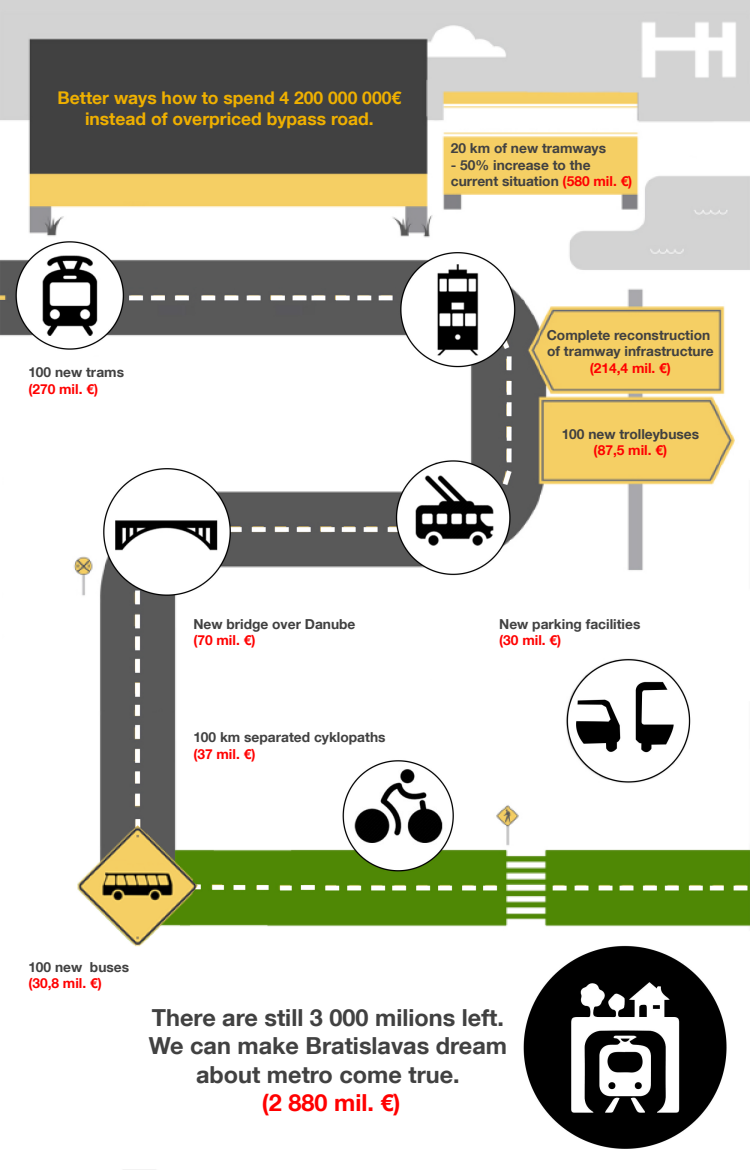
<style>
.page{position:relative;width:750px;height:1170px;background:#fff}
.page>*{position:absolute;margin:0;border:0;box-sizing:border-box;transform-origin:0 0}
.t1{font:700 23.5px/28.1px "Helvetica Neue LT Com";color:#414141;text-align:center}
.t2{font:700 23.5px "Helvetica Neue LT Com";color:#f00}
.t3{font:700 17.5px/21px "Helvetica Neue LT Com";color:#efb000;text-align:center}
.t4{font:700 13.75px/16.5px "Helvetica Neue LT Com";color:#414141}
.t5{font:700 13.75px "Helvetica Neue LT Com";color:#f00}
.t6{font:700 13.75px "Helvetica Neue LT Com";color:#404040}
.s1{color:#f00}
</style>
<div class="page">
<img style="left:0;top:0;width:750px;height:1170px">
<div style="left:444px;top:138px;width:193px;height:54px;background:#f5cf64"></div>
<div style="left:552px;top:324px;width:162px;height:53px;background:#f5cf64"></div>
<div style="left:552px;top:413px;width:162px;height:54px;background:#f5cf64"></div>
<div style="left:12px;top:358px;width:235px;height:46px;background:#fff"></div>
<div style="left:209px;top:582px;width:234px;height:47px;background:#fff"></div>
<div style="left:318px;top:632px;width:234px;height:47px;background:#fff"></div>
<div style="left:389px;top:609px;width:235px;height:47px;background:#fff"></div>
<div style="left:202px;top:703px;width:249px;height:47px;background:#fff"></div>
<div style="left:202px;top:738px;width:141px;height:47px;background:#fff"></div>
<div style="left:16px;top:949px;width:491px;height:165px;background:#fff"></div>
<p class="t3" style="left:58px;top:86px;width:345px">Better ways how to spend 4 200 000 000€ instead of overpriced bypass road.</p>
<p class="t4" style="left:451px;top:140px;width:157px">20 km of new tramways</p>
<p class="t4" style="left:451px;top:156px;width:183px">- 50% increase to the current situation <span class="s1">(580 mil. €)</span></p>
<p class="t4" style="left:28px;top:364px;width:97px">100 new trams</p>
<p class="t5" style="left:28px;top:380px;width:71px">(270 mil. €)</p>
<p class="t4" style="left:547px;top:326px;width:168px">Complete reconstruction of tramway infrastructure</p>
<p class="t5" style="left:590px;top:359px;width:83px">(214,4 mil. €)</p>
<p class="t6" style="left:562px;top:425px;width:139px">100 new trolleybuses</p>
<p class="t5" style="left:594px;top:442px;width:75px">(87,5 mil. €)</p>
<p class="t6" style="left:193px;top:615px;width:164px">New bridge over Danube</p>
<p class="t5" style="left:193px;top:632px;width:64px">(70 mil. €)</p>
<p class="t4" style="left:193px;top:729px;width:194px">100 km separated cyklopaths</p>
<p class="t5" style="left:193px;top:745px;width:64px">(37 mil. €)</p>
<p class="t4" style="left:499px;top:615px;width:143px">New parking facilities</p>
<p class="t5" style="left:499px;top:632px;width:64px">(30 mil. €)</p>
<p class="t4" style="left:28px;top:958px;width:102px">100 new buses</p>
<p class="t5" style="left:28px;top:975px;width:75px">(30,8 mil. €)</p>
<h1 class="t1" style="left:149px;top:1003px;width:360px">There are still 3 000 milions left.<br>We can make Bratislavas dream about metro come true.</h1>
<h1 class="t2" style="left:262px;top:1087px;width:140px">(2 880 mil. €)</h1>
</div>
